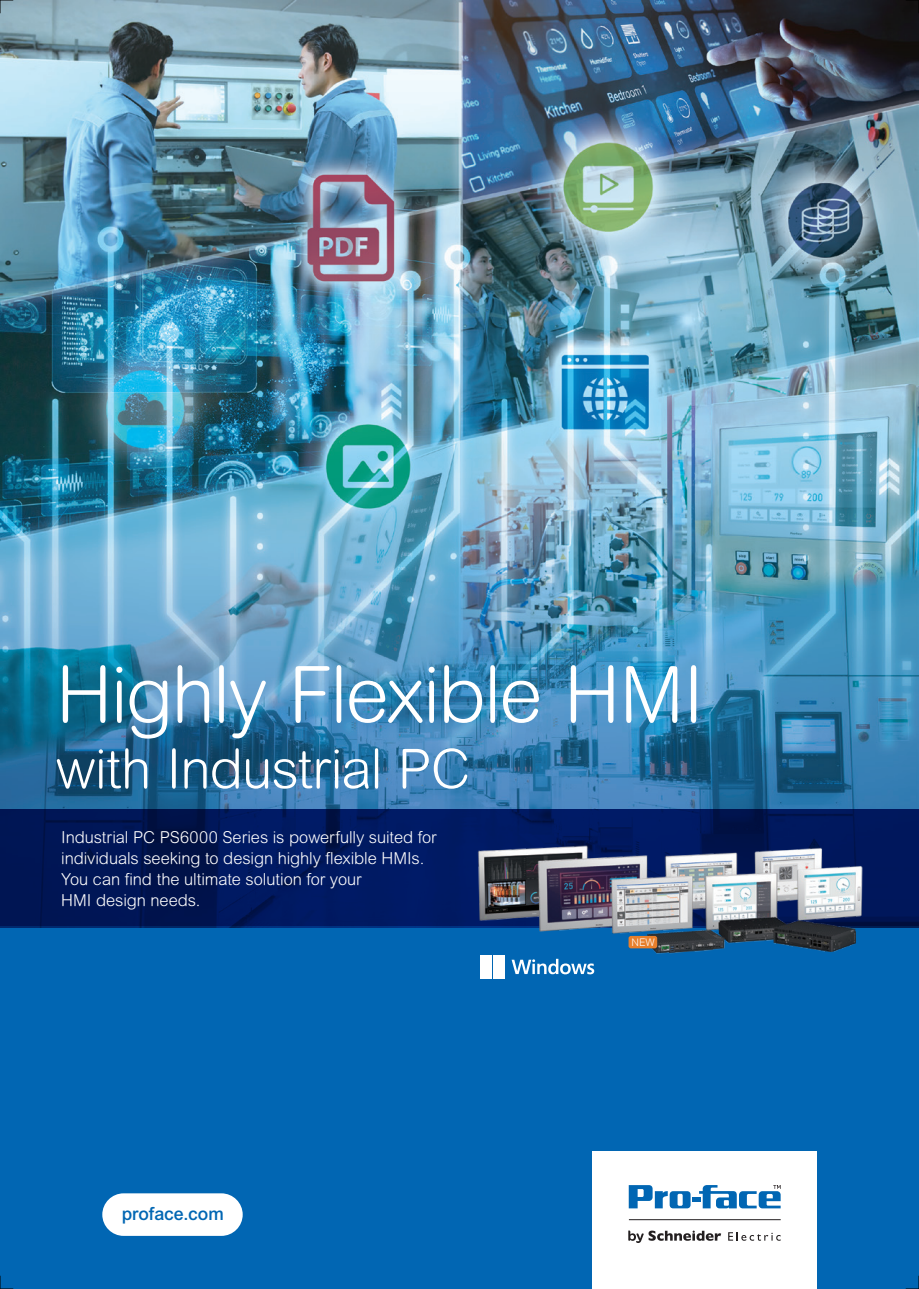
<style>
.page{position:relative;width:919px;height:1289px;background:#fff}
.page>*{position:absolute;margin:0;border:0;box-sizing:border-box;transform-origin:0 0}
.t1{font:300 78px "Arial Rounded MT Std";letter-spacing:-.025em;color:#fff}
.t2{font:300 54.6px "Arial Rounded MT Std";letter-spacing:-.015em;color:#fff}
.t3{font:500 18px "Arial MT Std";color:#0166b3}
.t4{font:300 16.5px/21px "Arial Rounded MT Std";letter-spacing:-.005em;color:#fff}
.t5{font:300 10.5px "Arial Rounded MT";color:#fff}
</style>
<div class="page">
<img style="left:0;top:0;width:918px;height:809px">
<div style="left:0;top:809px;width:918px;height:479px;background:#0166b3"></div>
<svg style="left:0;top:809px;width:918px;height:116px;background:#00175a"></svg>
<div style="left:592px;top:1151px;width:225px;height:137px;background:#fff"></div>
<div style="left:102px;top:1193px;width:141px;height:42px;background:#fff;border-radius:21px"></div>
<svg style="left:628px;top:1230px;width:93px;height:12px"></svg>
<svg style="left:728px;top:1232px;width:52px;height:8px"></svg>
<hr style="left:629px;top:1219px;width:151px;height:1px;background:#231f20">
<div style="left:692px;top:1197px;width:8px;height:5px;background:#0166b3"></div>
<svg style="left:628px;top:1185px;width:62px;height:23px"></svg>
<svg style="left:699px;top:1185px;width:81px;height:23px"></svg>
<img style="left:448px;top:824px;width:433px;height:140px">
<svg style="left:511px;top:958px;width:83px;height:16px"></svg>
<div style="left:480px;top:954px;width:11px;height:12px;background:#fff"></div>
<div style="left:493px;top:954px;width:11px;height:12px;background:#fff"></div>
<div style="left:480px;top:967px;width:11px;height:11px;background:#fff"></div>
<div style="left:493px;top:967px;width:11px;height:11px;background:#fff"></div>
<div style="left:628px;top:935px;width:29px;height:13px;background:#e77f2c;border-radius:2px"></div>
<svg style="left:0;top:1275px;width:13px;height:14px"></svg>
<svg style="left:0;top:0;width:13px;height:13px"></svg>
<svg style="left:905px;top:0;width:14px;height:13px"></svg>
<svg style="left:905px;top:1275px;width:14px;height:14px"></svg>
<h1 class="t1" style="left:56px;top:649px;width:650px">Highly Flexible HMI</h1>
<h2 class="t2" style="left:56px;top:737px;width:415px">with Industrial PC</h2>
<p class="t4" style="left:61px;top:827px;width:377px">Industrial PC PS6000 Series is powerfully suited for individuals seeking to design highly flexible HMIs.<br>You can find the ultimate solution for your<br>HMI design needs.</p>
<p class="t3" style="left:122px;top:1203px;width:104px">proface.com</p>
<p class="t5" style="left:631px;top:935px;width:25px">NEW</p>
</div>
